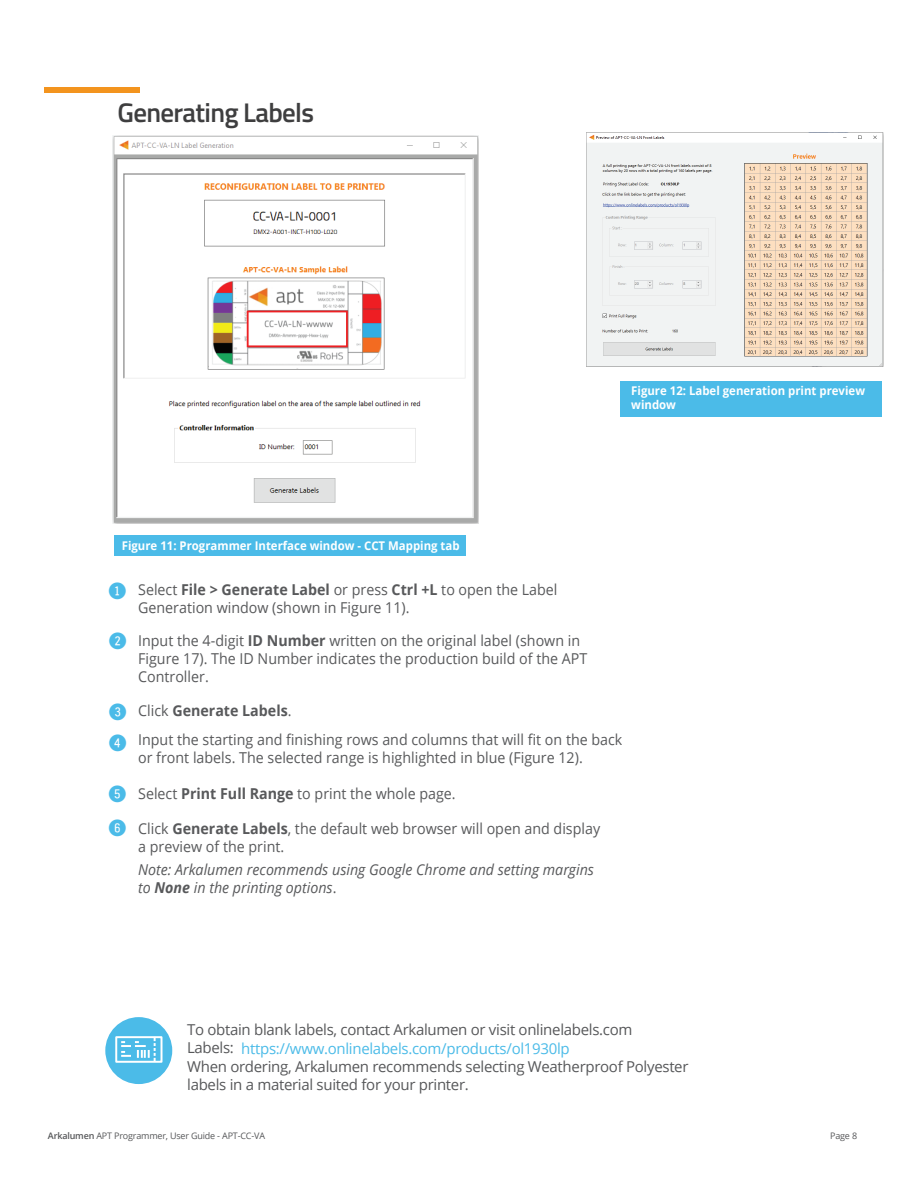
<style>
.page{position:relative;width:918px;height:1188px;background:#fff}
.page>*{position:absolute;margin:0;border:0;box-sizing:border-box;transform-origin:0 0}
.t1{font:600 27px "Titillium Web";letter-spacing:-.025em;color:#3e3e3f}
.t2{font:22.5px/31.3px "Fyra Numeric Circle Closed";color:#4bbbe8}
.t3{font:15px/18px "Open Sans";color:#58595b;scale:.95 1}
.t4{font:15px/18.3px "Open Sans";letter-spacing:-.02em;color:#57585a}
.t5{font:italic 15px/18px "Open Sans";color:#58595b;scale:.95 1}
.t6{font:700 12px/14.4px "Open Sans";color:#fff;scale:.95 1}
.t7{font:9px "Open Sans";letter-spacing:-.02em;color:#57585a}
.s1{font-weight:700}
.s2{font-family:"Fyra Numeric Circle Closed";font-size:22.5px;color:#4bbbe8}
.s3{font-style:normal}
.s4{color:#4bbbe8}
.s5{font-weight:600}
</style>
<div class="page">
<div style="left:44px;top:87px;width:96px;height:5px;background:#f3941e"></div>
<div style="left:114px;top:536px;width:352px;height:20px;background:#4bbbe8"></div>
<div style="left:620px;top:381px;width:262px;height:35px;background:#4bbbe8"></div>
<div style="left:105px;top:1017px;width:67px;height:67px;background:#4bbbe8;border-radius:50%"></div>
<svg style="left:115px;top:1036px;width:48px;height:27px"></svg>
<img style="left:113px;top:135px;width:365px;height:389px">
<img style="left:586px;top:133px;width:298px;height:233px">
<h1 class="t1" style="left:118px;top:93px;width:198px">Generating Labels</h1>
<p class="t6" style="left:631px;top:383px;width:248px">Figure 12: Label generation print preview window</p>
<p class="t6" style="left:122px;top:538px;width:357px">Figure 11: Programmer Interface window - CCT Mapping tab</p>
<p class="t3" style="left:138px;top:580px;width:443px">Select <span class="s1">File &gt; Generate Label</span> or press <span class="s1">Ctrl +L</span> to open the Label<br>Generation window (shown in Figure 11).</p>
<h2 class="t2" style="left:108px;top:576px;width:20px">1</h2>
<p class="t3" style="left:138px;top:631px;width:474px;text-indent:-30px"><span class="s2">2</span> Input the 4-digit <span class="s1">ID Number</span> written on the original label (shown in<br>Figure 17). The ID Number indicates the production build of the APT<br>Controller.</p>
<h2 class="t2" style="left:108px;top:696px;width:20px">3<br>4</h2>
<h2 class="t2" style="left:108px;top:776px;width:20px;line-height:34.8px">5<br>6</h2>
<p class="t3" style="left:138px;top:695px;width:511px;line-height:29.4px">Click <span class="s1">Generate Labels</span>.<br>Input the starting and finishing rows and columns that will fit on the back</p>
<p class="t3" style="left:138px;top:749px;width:470px">or front labels. The selected range is highlighted in blue (Figure 12).</p>
<p class="t3" style="left:138px;top:784px;width:336px">Select <span class="s1">Print Full Range</span> to print the whole page.</p>
<p class="t3" style="left:138px;top:819px;width:488px">Click <span class="s1">Generate Labels</span>, the default web browser will open and display a preview of the print.</p>
<p class="t5" style="left:138px;top:861px;width:481px">Note: Arkalumen recommends using Google Chrome and setting margins to <span class="s1">None</span> in the printing options<span class="s3">.</span></p>
<p class="t4" style="left:187px;top:1020px;width:503px">To obtain blank labels, contact Arkalumen or visit onlinelabels.com<br>Labels: <span class="s4">https://www.onlinelabels.com/products/ol1930lp<br></span>When ordering, Arkalumen recommends selecting Weatherproof Polyester labels in a material suited for your printer.</p>
<p class="t7" style="left:48px;top:1130px;width:219px"><span class="s5">Arkalumen</span> APT Programmer, User Guide - APT-CC-VA</p>
<p class="t7" style="left:830px;top:1130px;width:29px">Page 8</p>
</div>
